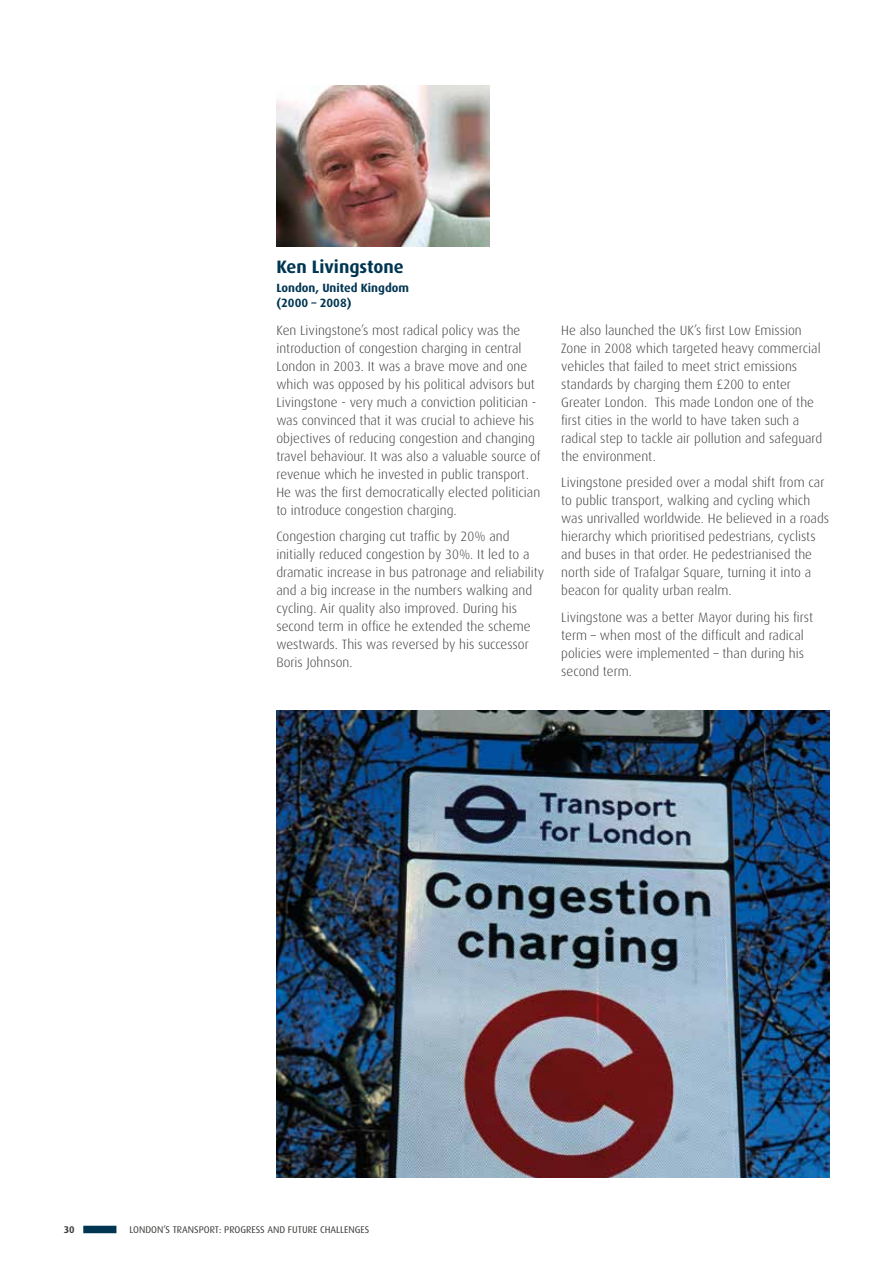
<style>
.page{position:relative;width:893px;height:1263px;background:#fff}
.page>*{position:absolute;margin:0;border:0;box-sizing:border-box;transform-origin:0 0}
.t1{font:700 18px "Dax";color:#003652}
.t2{font:300 13.5px/18px "Dax";color:#3c3c3b}
.t3{font:700 12px/15px "Dax";color:#003652}
.t4{font:9.75px "Dax";color:#3c3c3b}
.t5{font:700 9.75px "Dax";color:#3c3c3b}
</style>
<div class="page">
<div style="left:83px;top:1226px;width:33px;height:7px;background:#003652"></div>
<img style="left:276px;top:85px;width:213px;height:162px">
<img style="left:276px;top:710px;width:553px;height:468px">
<h1 class="t1" style="left:276px;top:257px;width:129px">Ken Livingstone</h1>
<p class="t3" style="left:276px;top:281px;width:134px">London, United Kingdom (2000 – 2008)</p>
<p class="t2" style="left:276px;top:321px;width:266px">Ken Livingstone’s most radical policy was the introduction of congestion charging in central London in 2003. It was a brave move and one which was opposed by his political advisors but Livingstone - very much a conviction politician - was convinced that it was crucial to achieve his objectives of reducing congestion and changing travel behaviour. It was also a valuable source of revenue which he invested in public transport.<br>He was the first democratically elected politician to introduce congestion charging.</p>
<p class="t2" style="left:276px;top:528px;width:269px">Congestion charging cut traffic by 20% and initially reduced congestion by 30%. It led to a dramatic increase in bus patronage and reliability and a big increase in the numbers walking and cycling. Air quality also improved. During his second term in office he extended the scheme westwards. This was reversed by his successor Boris Johnson.</p>
<p class="t2" style="left:561px;top:321px;width:263px">He also launched the UK’s first Low Emission Zone in 2008 which targeted heavy commercial vehicles that failed to meet strict emissions standards by charging them £200 to enter Greater London. This made London one of the first cities in the world to have taken such a radical step to tackle air pollution and safeguard the environment.</p>
<p class="t2" style="left:561px;top:474px;width:269px">Livingstone presided over a modal shift from car to public transport, walking and cycling which was unrivalled worldwide. He believed in a roads hierarchy which prioritised pedestrians, cyclists and buses in that order. He pedestrianised the north side of Trafalgar Square, turning it into a beacon for quality urban realm.</p>
<p class="t2" style="left:561px;top:608px;width:253px">Livingstone was a better Mayor during his first term – when most of the difficult and radical policies were implemented – than during his second term.</p>
<p class="t5" style="left:64px;top:1224px;width:12px">30</p>
<p class="t4" style="left:130px;top:1224px;width:241px">LONDON’S TRANSPORT: PROGRESS AND FUTURE CHALLENGES</p>
</div>
